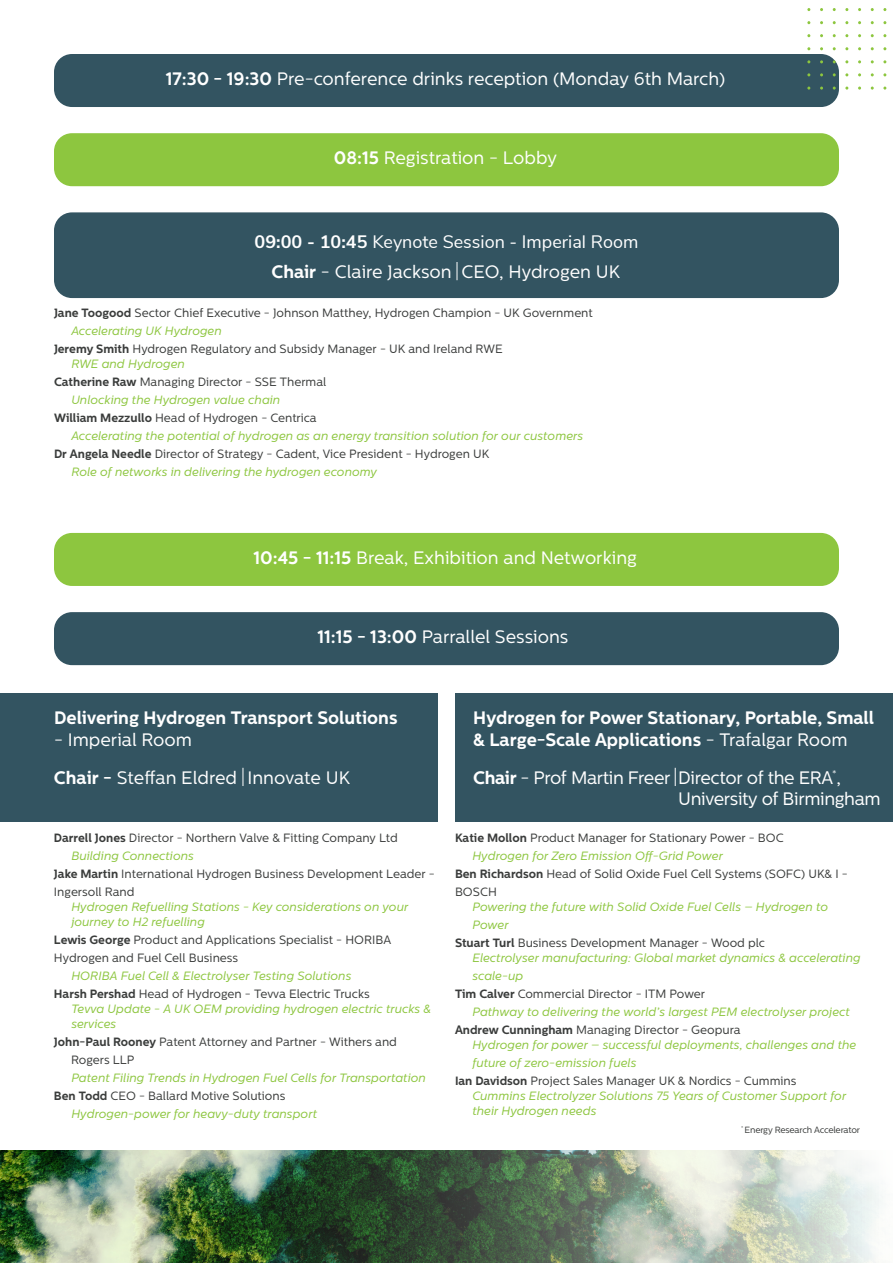
<style>
.page{position:relative;width:893px;height:1263px;background:#fff}
.page>*{position:absolute;margin:0;border:0;box-sizing:border-box;transform-origin:0 0}
.t1{font:18px/37.7px "Centrale Sans";color:#fff}
.t2{font:700 18px/21.6px "Centrale Sans";color:#fff}
.t3{font:18px/21.6px "Centrale Sans";letter-spacing:-.02em;color:#fff}
.t4{font:18px "Nunito Sans";color:#fff}
.t5{font:italic 12px/15px "Centrale Sans";color:#8dc63f}
.t6{font:12px/18px "Centrale Sans";color:#3a3c3b}
.t7{font:9px "Centrale Sans";letter-spacing:-.02em;color:#3a3c3b}
.s1{font-weight:700}
.s2{font-weight:700;font-style:normal;color:#3a3c3b}
.s3{font-style:normal;color:#3a3c3b}
.s4{font-weight:400}
</style>
<div class="page">
<div style="left:54px;top:54px;width:785px;height:53px;background:#335461;border-radius:18px"></div>
<div style="left:54px;top:133px;width:785px;height:53px;background:#8dc63f;border-radius:18px"></div>
<div style="left:54px;top:533px;width:785px;height:53px;background:#8dc63f;border-radius:18px"></div>
<div style="left:54px;top:612px;width:785px;height:53px;background:#335461;border-radius:18px"></div>
<div style="left:0;top:693px;width:438px;height:128px;background:#335461"></div>
<svg style="left:243px;top:768px;width:1px;height:18px"></svg>
<div style="left:455px;top:693px;width:438px;height:128px;background:#335461"></div>
<svg style="left:675px;top:768px;width:1px;height:18px"></svg>
<div style="left:54px;top:212px;width:785px;height:86px;background:#335461;border-radius:18px"></div>
<svg style="left:457px;top:262px;width:1px;height:18px"></svg>
<img style="left:0;top:1151px;width:883px;height:112px">
<h1 class="t1" style="left:166px;top:60px;width:561px"><span class="s1">17:30 - 19:30</span> Pre-conference drinks reception (Monday 6th March)</h1>
<h1 class="t1" style="left:334px;top:139px;width:225px"><span class="s1">08:15</span> Registration - Lobby</h1>
<h1 class="t4" style="left:255px;top:229px;width:385px"><span class="s1">09:00 - 10:45</span> Keynote Session - Imperial Room</h1>
<h1 class="t1" style="left:271px;top:253px;width:350px"><span class="s1">Chair</span> - Claire Jackson CEO, Hydrogen UK</h1>
<p class="t6" style="left:54px;top:304px;width:540px"><span class="s1">Jane Toogood</span> Sector Chief Executive - Johnson Matthey, Hydrogen Champion - UK Government</p>
<p class="t5" style="left:71px;top:324px;width:152px">Accelerating UK Hydrogen</p>
<p class="t6" style="left:54px;top:340px;width:450px"><span class="s1">Jeremy Smith</span> Hydrogen Regulatory and Subsidy Manager - UK and Ireland RWE</p>
<p class="t5" style="left:71px;top:357px;width:115px">RWE and Hydrogen</p>
<p class="t6" style="left:54px;top:373px;width:274px"><span class="s1">Catherine Raw</span> Managing Director - SSE Thermal</p>
<p class="t5" style="left:71px;top:393px;width:210px">Unlocking the Hydrogen value chain</p>
<p class="t6" style="left:54px;top:409px;width:264px"><span class="s1">William Mezzullo</span> Head of Hydrogen - Centrica</p>
<p class="t5" style="left:71px;top:429px;width:513px">Accelerating the potential of hydrogen as an energy transition solution for our customers</p>
<p class="t6" style="left:54px;top:445px;width:437px"><span class="s1">Dr Angela Needle</span> Director of Strategy - Cadent, Vice President - Hydrogen UK</p>
<p class="t5" style="left:71px;top:465px;width:307px">Role of networks in delivering the hydrogen economy</p>
<h1 class="t1" style="left:253px;top:539px;width:385px"><span class="s1">10:45 - 11:15</span> Break, Exhibition and Networking</h1>
<h1 class="t1" style="left:317px;top:618px;width:253px"><span class="s1">11:15 - 13:00</span> Parrallel Sessions</h1>
<h1 class="t2" style="left:54px;top:707px;width:345px">Delivering Hydrogen Transport Solutions</h1>
<h1 class="t1" style="left:54px;top:721px;width:297px">- Imperial Room<br><span class="s1">Chair -</span> Steffan Eldred Innovate UK</h1>
<p class="t6" style="left:54px;top:829px;width:345px"><span class="s1">Darrell Jones</span> Director - Northern Valve &amp; Fitting Company Ltd</p>
<p class="t5" style="left:71px;top:848px;width:124px">Building Connections</p>
<p class="t6" style="left:54px;top:865px;width:382px"><span class="s1">Jake Martin</span> International Hydrogen Business Development Leader -</p>
<p class="t6" style="left:54px;top:883px;width:82px">Ingersoll Rand</p>
<p class="t5" style="left:71px;top:899px;width:338px">Hydrogen Refuelling Stations - Key considerations on your journey to H2 refuelling</p>
<p class="t6" style="left:54px;top:931px;width:339px"><span class="s1">Lewis George</span> Product and Applications Specialist - HORIBA<br>Hydrogen and Fuel Cell Business</p>
<p class="t5" style="left:54px;top:967px;width:317px;line-height:18px;text-align:center">HORIBA Fuel Cell &amp; Electrolyser Testing Solutions<br><span class="s2">Harsh Pershad</span> <span class="s3">Head of Hydrogen - Tevva Electric Trucks</span></p>
<p class="t5" style="left:71px;top:1001px;width:361px">Tevva Update - A UK OEM providing hydrogen electric trucks &amp; services</p>
<p class="t6" style="left:71px;top:1033px;width:327px;text-indent:-17px"><span class="s1">John-Paul Rooney</span> Patent Attorney and Partner - Withers and<br>Rogers LLP</p>
<p class="t5" style="left:71px;top:1070px;width:356px">Patent Filing Trends in Hydrogen Fuel Cells for Transportation</p>
<p class="t6" style="left:54px;top:1087px;width:233px"><span class="s1">Ben Todd</span> CEO - Ballard Motive Solutions</p>
<p class="t5" style="left:71px;top:1106px;width:247px">Hydrogen-power for heavy-duty transport</p>
<h1 class="t2" style="left:473px;top:707px;width:402px">Hydrogen for Power Stationary, Portable, Small &amp; Large-Scale Applications <span class="s4">- Trafalgar Room</span></h1>
<h1 class="t3" style="left:678px;top:766px;width:204px;text-indent:-205px"><span class="s1">Chair</span> - Prof Martin Freer Director of the ERA<sup>*</sup>,<br>University of Birmingham</h1>
<p class="t6" style="left:455px;top:829px;width:330px"><span class="s1">Katie Mollon</span> Product Manager for Stationary Power - BOC</p>
<p class="t5" style="left:472px;top:848px;width:252px">Hydrogen for Zero Emission Off-Grid Power</p>
<p class="t6" style="left:455px;top:865px;width:394px"><span class="s1">Ben Richardson</span> Head of Solid Oxide Fuel Cell Systems (SOFC) UK&amp; I -</p>
<p class="t6" style="left:455px;top:883px;width:43px">BOSCH</p>
<p class="t5" style="left:472px;top:899px;width:357px">Powering the future with Solid Oxide Fuel Cells – Hydrogen to</p>
<p class="t5" style="left:472px;top:917px;width:38px">Power</p>
<p class="t6" style="left:455px;top:934px;width:312px"><span class="s1">Stuart Turl</span> Business Development Manager - Wood plc</p>
<p class="t5" style="left:472px;top:950px;width:390px">Electrolyser manufacturing: Global market dynamics &amp; accelerating</p>
<p class="t5" style="left:472px;top:968px;width:53px">scale-up</p>
<p class="t6" style="left:455px;top:985px;width:252px"><span class="s1">Tim Calver</span> Commercial Director - ITM Power</p>
<p class="t5" style="left:472px;top:1004px;width:379px">Pathway to delivering the world’s largest PEM electrolyser project</p>
<p class="t6" style="left:455px;top:1021px;width:287px"><span class="s1">Andrew Cunningham</span> Managing Director - Geopura</p>
<p class="t5" style="left:472px;top:1037px;width:386px">Hydrogen for power – successful deployments, challenges and the</p>
<p class="t5" style="left:472px;top:1055px;width:166px">future of zero-emission fuels</p>
<p class="t6" style="left:455px;top:1072px;width:343px"><span class="s1">Ian Davidson</span> Project Sales Manager UK &amp; Nordics - Cummins</p>
<p class="t5" style="left:472px;top:1088px;width:375px">Cummins Electrolyzer Solutions 75 Years of Customer Support for their Hydrogen needs</p>
<p class="t7" style="left:741px;top:1125px;width:120px"><sup>*</sup> Energy Research Accelerator</p>
</div>
